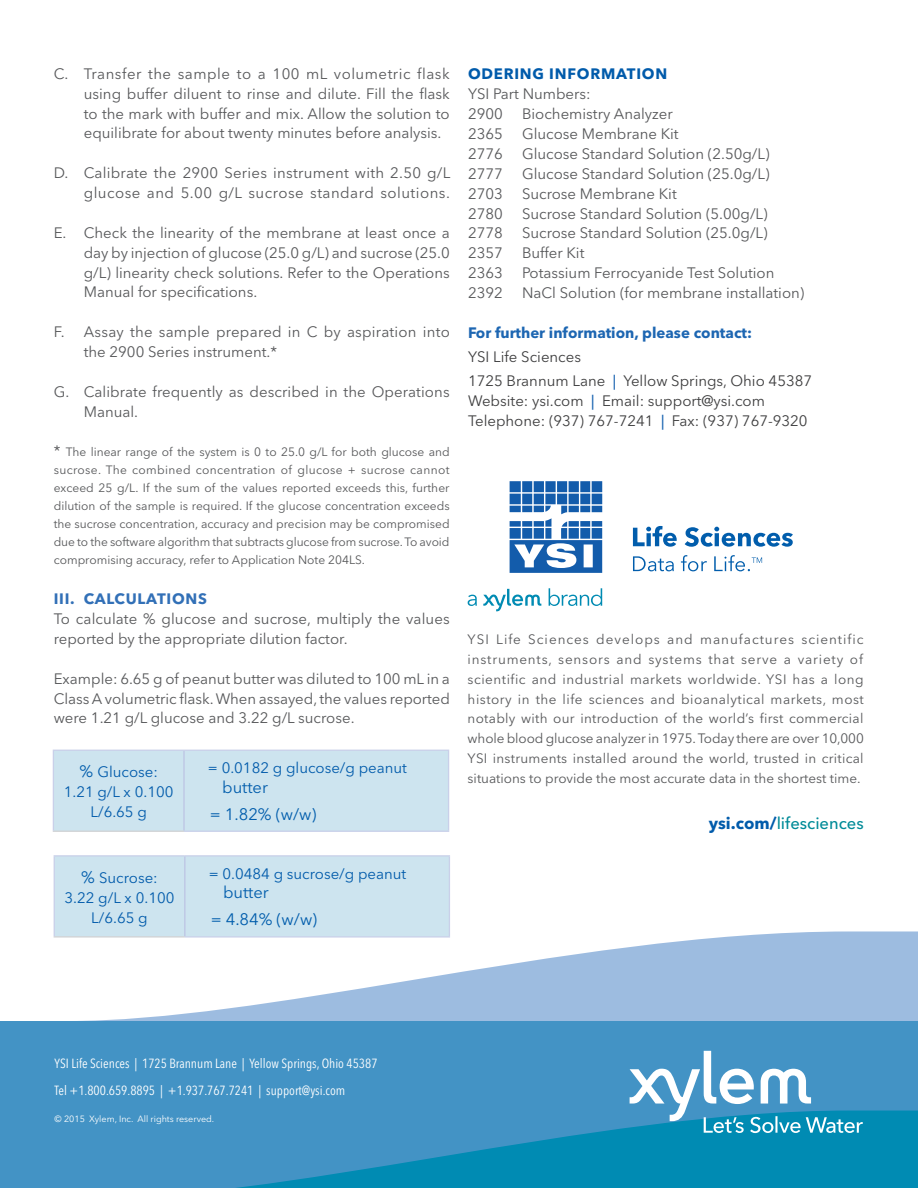
<style>
.page{position:relative;width:918px;height:1188px;background:#fff}
.page>*{position:absolute;margin:0;border:0;box-sizing:border-box;transform-origin:0 0}
.t1{font:16.5px "Avenir Next LT Pro";color:#015dac}
.t2{font:500 16.5px "Avenir Next LT Pro";color:#008b98}
.t3{font:15px/19.8px "Avenir Next LT Pro";color:#57585a;text-align:justify}
.t4{font:15px "Avenir Next LT Pro";color:#3e3e3f}
.t5{font:15px/20px "Avenir Next LT Pro";color:#015bab;text-align:center}
.t6{font:15px "Avenir Next LT Pro";letter-spacing:.035em;color:#57585a}
.t7{font:15px "Avenir Next LT Pro";letter-spacing:.03em;color:#57585a}
.t8{font:700 15px "Avenir Next LT Pro";color:#1d66b2}
.Heads{font:700 15px "Avenir Next LT Pro";letter-spacing:.05em;color:#015bab}
.t9{font:700 15px "Avenir Next LT Pro";letter-spacing:.05em;color:#3270b7}
.t10{font:13.5px/19.8px "Avenir Next LT Pro";color:#57585a;text-align:justify}
.Address{font:condensed 13.2px "Avenir Next LT Pro";color:#fff}
.t11{font:12px/18px "Avenir Next LT Pro";color:#57585a;text-align:justify}
.Legal_Copy{font:9px "Avenir Next LT Pro";color:#fff}
.s1{font-size:15px}
.s2{font-size:16.5px;color:#015dac}
.s3{font-weight:500;color:#1d66b2}
.s4{font-weight:700;color:#015bab}
</style>
<div class="page">
<div style="left:54px;top:751px;width:394px;height:80px;background:#cde4ef"></div>
<hr style="left:53px;top:831px;width:131px;height:1px;background:#d1d2d4">
<hr style="left:53px;top:750px;width:131px;height:1px;background:#c9d0e9">
<hr style="left:53px;top:751px;width:1px;height:80px;background:#c9d0e9">
<hr style="left:184px;top:750px;width:265px;height:1px;background:#c9d0e9">
<hr style="left:448px;top:751px;width:1px;height:80px;background:#c9d0e9">
<hr style="left:184px;top:831px;width:265px;height:1px;background:#c9d0e9">
<hr style="left:183px;top:751px;width:2px;height:80px;background:#bdc5e3">
<div style="left:55px;top:857px;width:394px;height:74px;background:#cde4ef"></div>
<hr style="left:54px;top:855px;width:131px;height:2px;background:#c9d0e9">
<hr style="left:54px;top:857px;width:1px;height:79px;background:#c9d0e9">
<hr style="left:185px;top:855px;width:265px;height:2px;background:#c9d0e9">
<hr style="left:449px;top:857px;width:1px;height:79px;background:#c9d0e9">
<hr style="left:184px;top:857px;width:1px;height:79px;background:#bdc5e3">
<svg style="left:0;top:931px;width:918px;height:257px;fill:#4393c5"></svg>
<svg style="left:630px;top:1051px;width:233px;height:82px"></svg>
<svg style="left:633px;top:526px;width:44px;height:21px"></svg>
<svg style="left:685px;top:527px;width:108px;height:20px"></svg>
<svg style="left:633px;top:556px;width:41px;height:15px"></svg>
<svg style="left:681px;top:555px;width:26px;height:16px"></svg>
<svg style="left:714px;top:555px;width:48px;height:16px"></svg>
<svg style="left:510px;top:481px;width:92px;height:92px"></svg>
<svg style="left:468px;top:595px;width:9px;height:11px"></svg>
<svg style="left:549px;top:588px;width:53px;height:18px"></svg>
<svg style="left:483px;top:589px;width:58px;height:22px"></svg>
<p class="t6" style="left:54px;top:65px;width:398px">C. Transfer the sample to a 100 mL volumetric flask</p>
<p class="t3" style="left:84px;top:84px;width:368px">using buffer diluent to rinse and dilute. Fill the flask to the mark with buffer and mix. Allow the solution to equilibrate for about twenty minutes before analysis.</p>
<p class="t3" style="left:54px;top:163px;width:398px">D. Calibrate the 2900 Series instrument with 2.50 g/L</p>
<p class="t7" style="left:84px;top:184px;width:368px">glucose and 5.00 g/L sucrose standard solutions.</p>
<p class="t3" style="left:54px;top:223px;width:398px">E. Check the linearity of the membrane at least once a</p>
<p class="t3" style="left:84px;top:243px;width:368px">day by injection of glucose (25.0 g/L) and sucrose (25.0 g/L) linearity check solutions. Refer to the Operations Manual for specifications.</p>
<p class="t3" style="left:54px;top:322px;width:398px">F. Assay the sample prepared in C by aspiration into</p>
<p class="t3" style="left:84px;top:342px;width:195px">the 2900 Series instrument.*</p>
<p class="t3" style="left:54px;top:382px;width:397px">G. Calibrate frequently as described in the Operations</p>
<p class="t3" style="left:84px;top:402px;width:56px">Manual.</p>
<p class="t11" style="left:54px;top:443px;width:398px"><span class="s1">*</span> The linear range of the system is 0 to 25.0 g/L for both glucose and sucrose. The combined concentration of glucose + sucrose cannot exceed 25 g/L. If the sum of the values reported exceeds this, further dilution of the sample is required. If the glucose concentration exceeds the sucrose concentration, accuracy and precision may be compromised due to the software algorithm that subtracts glucose from sucrose. To avoid compromising accuracy, refer to Application Note 204LS.</p>
<p class="t9" style="left:54px;top:590px;width:155px">III. CALCULATIONS</p>
<p class="t3" style="left:54px;top:609px;width:397px">To calculate % glucose and sucrose, multiply the values reported by the appropriate dilution factor.</p>
<p class="t3" style="left:54px;top:669px;width:398px">Example: 6.65 g of peanut butter was diluted to 100 mL in a Class A volumetric flask. When assayed, the values reported were 1.21 g/L glucose and 3.22 g/L sucrose.</p>
<p class="t5" style="left:79px;top:762px;width:80px"><span class="s2">%</span> Glucose:</p>
<p class="t5" style="left:64px;top:782px;width:111px">1.21 g/L x 0.100<br>L/6.65 g</p>
<p class="t5" style="left:208px;top:758px;width:200px">= 0.0182 g glucose/g peanut</p>
<p class="t1" style="left:222px;top:777px;width:47px">butter</p>
<p class="t1" style="left:210px;top:804px;width:108px">= 1.82% (w/w)</p>
<p class="t5" style="left:81px;top:868px;width:78px"><span class="s2">%</span> Sucrose:</p>
<p class="t5" style="left:65px;top:888px;width:111px">3.22 g/L x 0.100<br>L/6.65 g</p>
<p class="t5" style="left:209px;top:863px;width:199px">= 0.0484 g sucrose/g peanut</p>
<p class="t1" style="left:223px;top:883px;width:47px">butter</p>
<p class="t1" style="left:211px;top:910px;width:108px">= 4.84% (w/w)</p>
<p class="Heads" style="left:468px;top:65px;width:201px">ODERING INFORMATION</p>
<p class="t3" style="left:468px;top:84px;width:124px">YSI Part Numbers:</p>
<p class="t3" style="left:468px;top:104px;width:36px">2900</p>
<p class="t3" style="left:522px;top:104px;width:152px">Biochemistry Analyzer</p>
<p class="t3" style="left:468px;top:124px;width:36px">2365</p>
<p class="t3" style="left:522px;top:124px;width:158px">Glucose Membrane Kit</p>
<p class="t3" style="left:468px;top:144px;width:36px">2776</p>
<p class="t3" style="left:522px;top:144px;width:249px">Glucose Standard Solution (2.50g/L)</p>
<p class="t3" style="left:468px;top:164px;width:36px">2777</p>
<p class="t3" style="left:522px;top:164px;width:249px">Glucose Standard Solution (25.0g/L)</p>
<p class="t3" style="left:468px;top:184px;width:36px">2703</p>
<p class="t3" style="left:522px;top:184px;width:156px">Sucrose Membrane Kit</p>
<p class="t3" style="left:468px;top:203px;width:36px">2780</p>
<p class="t3" style="left:522px;top:203px;width:247px">Sucrose Standard Solution (5.00g/L)</p>
<p class="t3" style="left:468px;top:223px;width:36px">2778</p>
<p class="t3" style="left:522px;top:223px;width:247px">Sucrose Standard Solution (25.0g/L)</p>
<p class="t3" style="left:468px;top:243px;width:36px">2357</p>
<p class="t3" style="left:522px;top:243px;width:64px">Buffer Kit</p>
<p class="t3" style="left:468px;top:263px;width:36px">2363</p>
<p class="t3" style="left:522px;top:263px;width:254px">Potassium Ferrocyanide Test Solution</p>
<p class="t3" style="left:468px;top:283px;width:36px">2392</p>
<p class="t3" style="left:522px;top:283px;width:284px">NaCl Solution (for membrane installation)</p>
<p class="t8" style="left:468px;top:323px;width:286px">For further information, please contact:</p>
<p class="t4" style="left:468px;top:348px;width:115px">YSI Life Sciences</p>
<p class="t4" style="left:468px;top:372px;width:346px">1725 Brannum Lane <span class="s3">|</span> Yellow Springs, Ohio 45387</p>
<p class="t4" style="left:468px;top:391px;width:299px">Website: ysi.com <span class="s3">|</span> Email: support@ysi.com</p>
<p class="t4" style="left:468px;top:411px;width:341px">Telephone: (937) 767-7241 <span class="s3">|</span> Fax: (937) 767-9320</p>
<p class="t10" style="left:468px;top:629px;width:398px">YSI Life Sciences develops and manufactures scientific instruments, sensors and systems that serve a variety of scientific and industrial markets worldwide. YSI has a long history in the life sciences and bioanalytical markets, most notably with our introduction of the world’s first commercial whole blood glucose analyzer in 1975. Today there are over 10,000<br>YSI instruments installed around the world, trusted in critical situations to provide the most accurate data in the shortest time.</p>
<p class="t2" style="left:709px;top:814px;width:156px"><span class="s4">ysi.com/</span>lifesciences</p>
<p class="Address" style="left:55px;top:1056px;width:324px">YSI Life Sciences | 1725 Brannum Lane | Yellow Springs, Ohio 45387</p>
<p class="Address" style="left:55px;top:1082px;width:292px">Tel +1.800.659.8895 | +1.937.767.7241 | support@ysi.com</p>
<p class="Legal_Copy" style="left:55px;top:1113px;width:161px">© 2015 Xylem, Inc. All rights reserved.</p>
</div>
